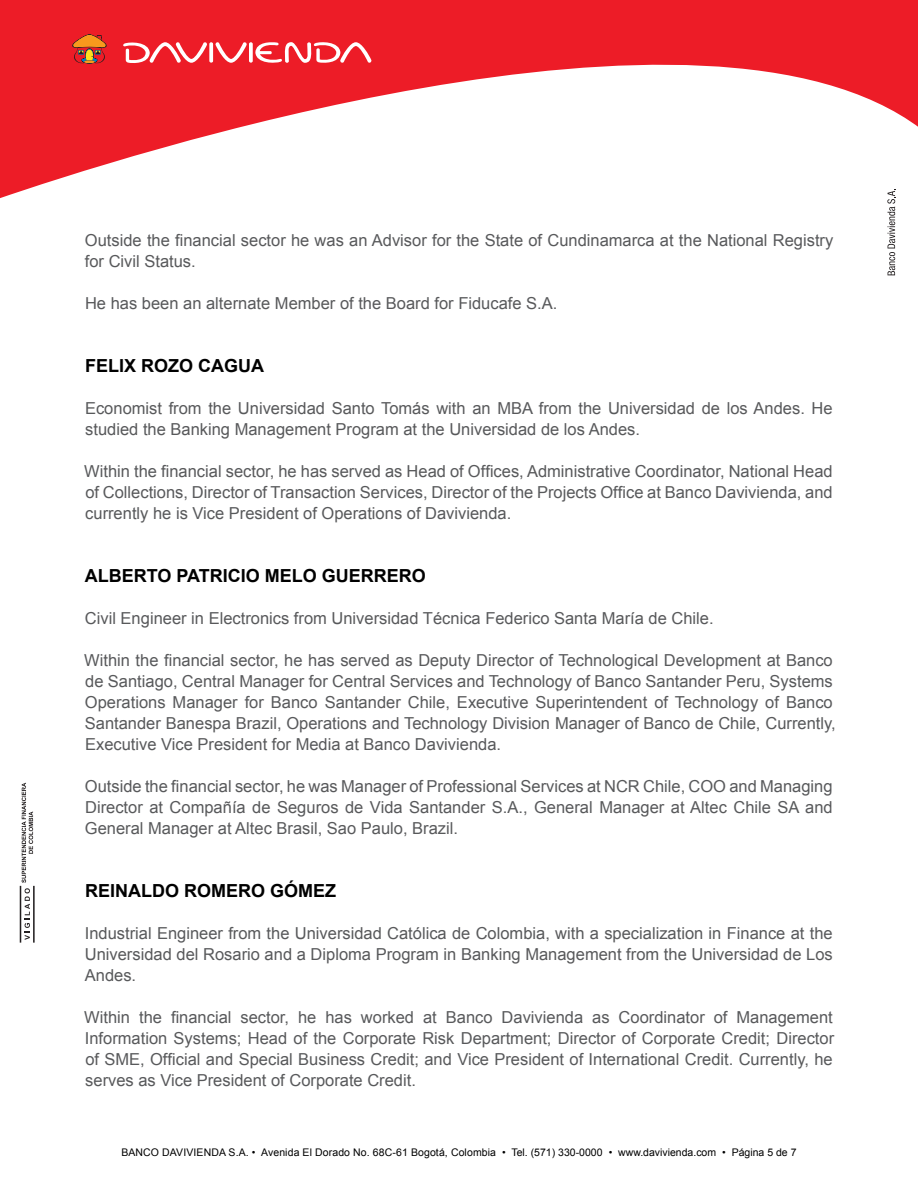
<style>
.page{position:relative;width:918px;height:1188px;background:#fff}
.page>*{position:absolute;margin:0;border:0;box-sizing:border-box;transform-origin:0 0}
.t1{font:700 18px "Arial";color:#000}
.t2{font:16.5px/21px "Arial";color:#58595b;text-align:justify}
.t3{font:10.5px "Arial";letter-spacing:.01em;color:#000}
</style>
<div class="page">
<svg style="left:0;top:0;width:918px;height:198px;fill:#ed1c27"></svg>
<svg style="left:122px;top:41px;width:250px;height:23px"></svg>
<svg style="left:70px;top:34px;width:39px;height:31px"></svg>
<svg style="left:20px;top:783px;width:15px;height:160px"></svg>
<svg style="left:887px;top:189px;width:8px;height:86px"></svg>
<p class="t2" style="left:85px;top:229px;width:750px">Outside the financial sector he was an Advisor for the State of Cundinamarca at the National Registry for Civil Status.</p>
<p class="t2" style="left:85px;top:292px;width:474px">He has been an alternate Member of the Board for Fiducafe S.A.</p>
<p class="t1" style="left:85px;top:353px;width:181px">FELIX ROZO CAGUA</p>
<p class="t2" style="left:85px;top:397px;width:749px">Economist from the Universidad Santo Tomás with an MBA from the Universidad de los Andes. He studied the Banking Management Program at the Universidad de los Andes.</p>
<p class="t2" style="left:84px;top:460px;width:750px">Within the financial sector, he has served as Head of Offices, Administrative Coordinator, National Head of Collections, Director of Transaction Services, Director of the Projects Office at Banco Davivienda, and currently he is Vice President of Operations of Davivienda.</p>
<p class="t1" style="left:85px;top:563px;width:343px">ALBERTO PATRICIO MELO GUERRERO</p>
<p class="t2" style="left:85px;top:607px;width:630px">Civil Engineer in Electronics from Universidad Técnica Federico Santa María de Chile.</p>
<p class="t2" style="left:84px;top:649px;width:753px;text-align:left">Within the financial sector, he has served as Deputy Director of Technological Development at Banco de Santiago, Central Manager for Central Services and Technology of Banco Santander Peru, Systems Operations Manager for Banco Santander Chile, Executive Superintendent of Technology of Banco Santander Banespa Brazil, Operations and Technology Division Manager of Banco de Chile, Currently, Executive Vice President for Media at Banco Davivienda.</p>
<p class="t2" style="left:85px;top:775px;width:749px">Outside the financial sector, he was Manager of Professional Services at NCR Chile, COO and Managing Director at Compañía de Seguros de Vida Santander S.A., General Manager at Altec Chile SA and General Manager at Altec Brasil, Sao Paulo, Brazil.</p>
<p class="t1" style="left:85px;top:878px;width:253px">REINALDO ROMERO GÓMEZ</p>
<p class="t2" style="left:85px;top:922px;width:750px">Industrial Engineer from the Universidad Católica de Colombia, with a specialization in Finance at the Universidad del Rosario and a Diploma Program in Banking Management from the Universidad de Los Andes.</p>
<p class="t2" style="left:84px;top:1006px;width:751px">Within the financial sector, he has worked at Banco Davivienda as Coordinator of Management Information Systems; Head of the Corporate Risk Department; Director of Corporate Credit; Director of SME, Official and Special Business Credit; and Vice President of International Credit. Currently, he serves as Vice President of Corporate Credit.</p>
<p class="t3" style="left:121px;top:1145px;width:677px">BANCO DAVIVIENDA S.A. • Avenida El Dorado No. 68C-61 Bogotá, Colombia • Tel. (571) 330-0000 • www.davivienda.com • Página 5 de 7</p>
</div>
